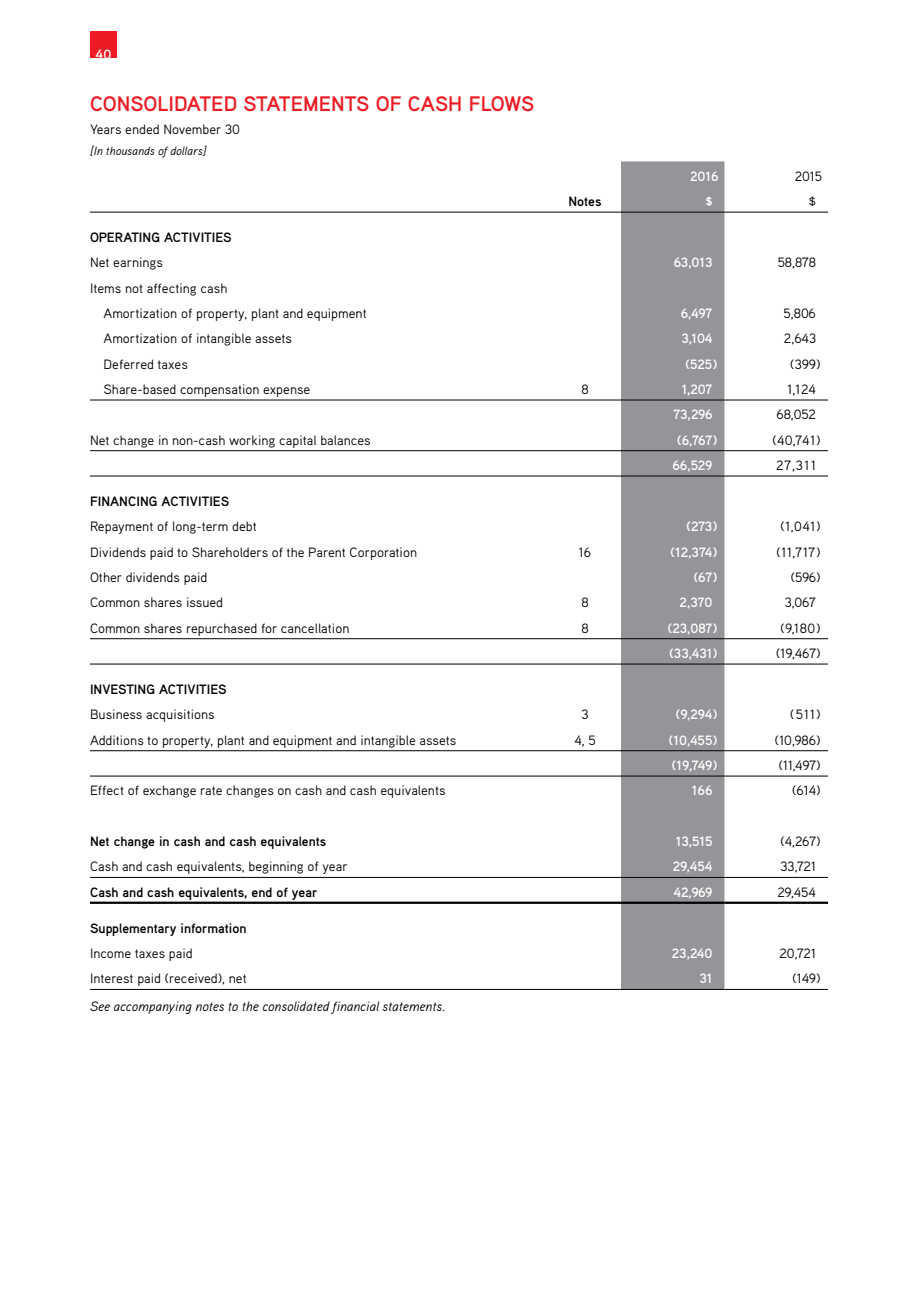
<style>
.page{position:relative;width:918px;height:1296px;background:#fff}
.page>*{position:absolute;margin:0;border:0;box-sizing:border-box;transform-origin:0 0}
.t1{font:700 21px "Aaux Pro";color:#ed1c24}
.t2{font:13.5px/25.3px "Aaux Pro";color:#000}
.t3{font:700 13.5px "Aaux Pro";color:#000}
.t4{font:700 13.5px "Aaux Pro";letter-spacing:-.01em;color:#fff}
.t5{font:italic 13.5px "Aaux Pro";color:#000}
.t6{font:italic 12px "Aaux Pro";color:#000}
</style>
<div class="page">
<div style="left:90px;top:32px;width:27px;height:26px;background:#ed1c24"></div>
<div style="left:621px;top:161px;width:103px;height:828px;background:#939598"></div>
<hr style="left:90px;top:212px;width:459px;height:1px;background:#000">
<hr style="left:549px;top:212px;width:72px;height:1px;background:#000">
<hr style="left:621px;top:212px;width:103px;height:1px;background:#000">
<hr style="left:724px;top:212px;width:104px;height:1px;background:#000">
<hr style="left:90px;top:400px;width:459px;height:1px;background:#000">
<hr style="left:549px;top:400px;width:72px;height:1px;background:#000">
<hr style="left:621px;top:400px;width:103px;height:1px;background:#000">
<hr style="left:724px;top:400px;width:104px;height:1px;background:#000">
<hr style="left:90px;top:450px;width:459px;height:1px;background:#000">
<hr style="left:549px;top:450px;width:72px;height:1px;background:#000">
<hr style="left:621px;top:450px;width:103px;height:1px;background:#000">
<hr style="left:724px;top:450px;width:104px;height:1px;background:#000">
<hr style="left:90px;top:476px;width:459px;height:1px;background:#000">
<hr style="left:549px;top:476px;width:72px;height:1px;background:#000">
<hr style="left:621px;top:476px;width:103px;height:1px;background:#000">
<hr style="left:724px;top:476px;width:104px;height:1px;background:#000">
<hr style="left:90px;top:638px;width:459px;height:1px;background:#000">
<hr style="left:549px;top:638px;width:72px;height:1px;background:#000">
<hr style="left:621px;top:638px;width:103px;height:1px;background:#000">
<hr style="left:724px;top:638px;width:104px;height:1px;background:#000">
<hr style="left:90px;top:750px;width:459px;height:1px;background:#000">
<hr style="left:549px;top:750px;width:72px;height:1px;background:#000">
<hr style="left:621px;top:750px;width:103px;height:1px;background:#000">
<hr style="left:724px;top:750px;width:104px;height:1px;background:#000">
<hr style="left:90px;top:877px;width:459px;height:1px;background:#000">
<hr style="left:549px;top:877px;width:72px;height:1px;background:#000">
<hr style="left:621px;top:877px;width:103px;height:1px;background:#000">
<hr style="left:724px;top:877px;width:104px;height:1px;background:#000">
<hr style="left:90px;top:989px;width:459px;height:1px;background:#000">
<hr style="left:549px;top:989px;width:72px;height:1px;background:#000">
<hr style="left:621px;top:989px;width:103px;height:1px;background:#000">
<hr style="left:724px;top:989px;width:104px;height:1px;background:#000">
<hr style="left:90px;top:902px;width:459px;height:2px;background:#000">
<hr style="left:549px;top:902px;width:72px;height:2px;background:#000">
<hr style="left:621px;top:902px;width:103px;height:2px;background:#000">
<hr style="left:724px;top:902px;width:104px;height:2px;background:#000">
<hr style="left:90px;top:664px;width:459px;height:1px;background:#000">
<hr style="left:549px;top:664px;width:72px;height:1px;background:#000">
<hr style="left:621px;top:664px;width:103px;height:1px;background:#000">
<hr style="left:724px;top:664px;width:104px;height:1px;background:#000">
<hr style="left:90px;top:776px;width:459px;height:1px;background:#000">
<hr style="left:549px;top:776px;width:72px;height:1px;background:#000">
<hr style="left:621px;top:776px;width:103px;height:1px;background:#000">
<hr style="left:724px;top:776px;width:104px;height:1px;background:#000">
<p class="t4" style="left:96px;top:45px;width:17px">40</p>
<h1 class="t1" style="left:90px;top:91px;width:446px">CONSOLIDATED STATEMENTS OF CASH FLOWS</h1>
<p class="t2" style="left:90px;top:116px;width:151px">Years ended November 30</p>
<p class="t6" style="left:90px;top:144px;width:118px">[In thousands of dollars]</p>
<p class="t4" style="left:690px;top:167px;width:30px">2016</p>
<p class="t2" style="left:795px;top:163px;width:29px">2015</p>
<p class="t3" style="left:568px;top:193px;width:35px">Notes</p>
<p class="t4" style="left:705px;top:193px;width:9px">$</p>
<p class="t2" style="left:809px;top:188px;width:9px">$</p>
<p class="t3" style="left:90px;top:229px;width:143px">OPERATING ACTIVITIES</p>
<p class="t2" style="left:90px;top:250px;width:75px">Net earnings</p>
<p class="t4" style="left:674px;top:254px;width:40px">63,013</p>
<p class="t2" style="left:778px;top:250px;width:40px">58,878</p>
<p class="t2" style="left:104px;top:275px;width:265px;text-indent:-13px">Items not affecting cash<br>Amortization of property, plant and equipment</p>
<p class="t4" style="left:681px;top:305px;width:33px">6,497</p>
<p class="t2" style="left:784px;top:300px;width:34px">5,806</p>
<p class="t2" style="left:104px;top:326px;width:190px">Amortization of intangible assets</p>
<p class="t4" style="left:681px;top:330px;width:33px">3,104</p>
<p class="t2" style="left:784px;top:326px;width:34px">2,643</p>
<p class="t2" style="left:104px;top:351px;width:86px">Deferred taxes</p>
<p class="t4" style="left:686px;top:355px;width:33px">(525)</p>
<p class="t2" style="left:790px;top:351px;width:32px">(399)</p>
<p class="t2" style="left:104px;top:376px;width:208px">Share-based compensation expense</p>
<p class="t2" style="left:581px;top:376px;width:9px">8</p>
<p class="t4" style="left:682px;top:381px;width:32px">1,207</p>
<p class="t2" style="left:787px;top:376px;width:30px">1,124</p>
<p class="t4" style="left:674px;top:406px;width:40px">73,296</p>
<p class="t2" style="left:777px;top:402px;width:41px">68,052</p>
<p class="t2" style="left:90px;top:427px;width:282px">Net change in non-cash working capital balances</p>
<p class="t4" style="left:677px;top:431px;width:41px">(6,767)</p>
<p class="t2" style="left:773px;top:427px;width:49px">(40,741)</p>
<p class="t4" style="left:672px;top:457px;width:42px">66,529</p>
<p class="t2" style="left:776px;top:452px;width:41px">27,311</p>
<p class="t3" style="left:90px;top:493px;width:141px">FINANCING ACTIVITIES</p>
<p class="t2" style="left:90px;top:514px;width:168px">Repayment of long-term debt</p>
<p class="t4" style="left:686px;top:518px;width:32px">(273)</p>
<p class="t2" style="left:780px;top:514px;width:42px">(1,041)</p>
<p class="t2" style="left:90px;top:539px;width:329px">Dividends paid to Shareholders of the Parent Corporation</p>
<p class="t2" style="left:579px;top:539px;width:14px">16</p>
<p class="t4" style="left:671px;top:543px;width:48px">(12,374)</p>
<p class="t2" style="left:777px;top:539px;width:45px">(11,717)</p>
<p class="t2" style="left:90px;top:564px;width:119px">Other dividends paid</p>
<p class="t4" style="left:694px;top:569px;width:25px">(67)</p>
<p class="t2" style="left:791px;top:564px;width:31px">(596)</p>
<p class="t2" style="left:90px;top:590px;width:135px">Common shares issued</p>
<p class="t2" style="left:581px;top:590px;width:9px">8</p>
<p class="t4" style="left:680px;top:594px;width:34px">2,370</p>
<p class="t2" style="left:785px;top:590px;width:33px">3,067</p>
<p class="t2" style="left:90px;top:615px;width:261px">Common shares repurchased for cancellation</p>
<p class="t2" style="left:581px;top:615px;width:9px">8</p>
<p class="t4" style="left:668px;top:619px;width:51px">(23,087)</p>
<p class="t2" style="left:781px;top:615px;width:41px">(9,180)</p>
<p class="t4" style="left:669px;top:645px;width:49px">(33,431)</p>
<p class="t2" style="left:776px;top:640px;width:46px">(19,467)</p>
<p class="t3" style="left:90px;top:681px;width:138px">INVESTING ACTIVITIES</p>
<p class="t2" style="left:90px;top:702px;width:126px">Business acquisitions</p>
<p class="t2" style="left:582px;top:702px;width:9px">3</p>
<p class="t4" style="left:676px;top:706px;width:43px">(9,294)</p>
<p class="t2" style="left:790px;top:702px;width:32px">(511)</p>
<p class="t2" style="left:90px;top:727px;width:368px">Additions to property, plant and equipment and intangible assets</p>
<p class="t2" style="left:574px;top:727px;width:23px">4, 5</p>
<p class="t4" style="left:669px;top:731px;width:50px">(10,455)</p>
<p class="t2" style="left:775px;top:727px;width:47px">(10,986)</p>
<p class="t4" style="left:672px;top:757px;width:47px">(19,749)</p>
<p class="t2" style="left:779px;top:752px;width:43px">(11,497)</p>
<p class="t2" style="left:90px;top:778px;width:357px">Effect of exchange rate changes on cash and cash equivalents</p>
<p class="t4" style="left:692px;top:782px;width:22px">166</p>
<p class="t2" style="left:792px;top:778px;width:30px">(614)</p>
<p class="t3" style="left:90px;top:833px;width:238px">Net change in cash and cash equivalents</p>
<p class="t4" style="left:676px;top:833px;width:38px">13,515</p>
<p class="t2" style="left:781px;top:828px;width:41px">(4,267)</p>
<p class="t2" style="left:90px;top:854px;width:259px">Cash and cash equivalents, beginning of year</p>
<p class="t4" style="left:673px;top:858px;width:41px">29,454</p>
<p class="t2" style="left:781px;top:854px;width:37px">33,721</p>
<p class="t3" style="left:90px;top:883px;width:229px">Cash and cash equivalents, end of year</p>
<p class="t4" style="left:673px;top:883px;width:41px">42,969</p>
<p class="t2" style="left:777px;top:879px;width:40px">29,454</p>
<p class="t3" style="left:90px;top:919px;width:158px">Supplementary information</p>
<p class="t2" style="left:90px;top:940px;width:104px">Income taxes paid</p>
<p class="t4" style="left:672px;top:945px;width:42px">23,240</p>
<p class="t2" style="left:780px;top:940px;width:38px">20,721</p>
<p class="t2" style="left:90px;top:966px;width:158px">Interest paid (received), net</p>
<p class="t4" style="left:700px;top:970px;width:15px">31</p>
<p class="t2" style="left:792px;top:966px;width:30px">(149)</p>
<p class="t5" style="left:90px;top:998px;width:356px">See accompanying notes to the consolidated financial statements.</p>
</div>
